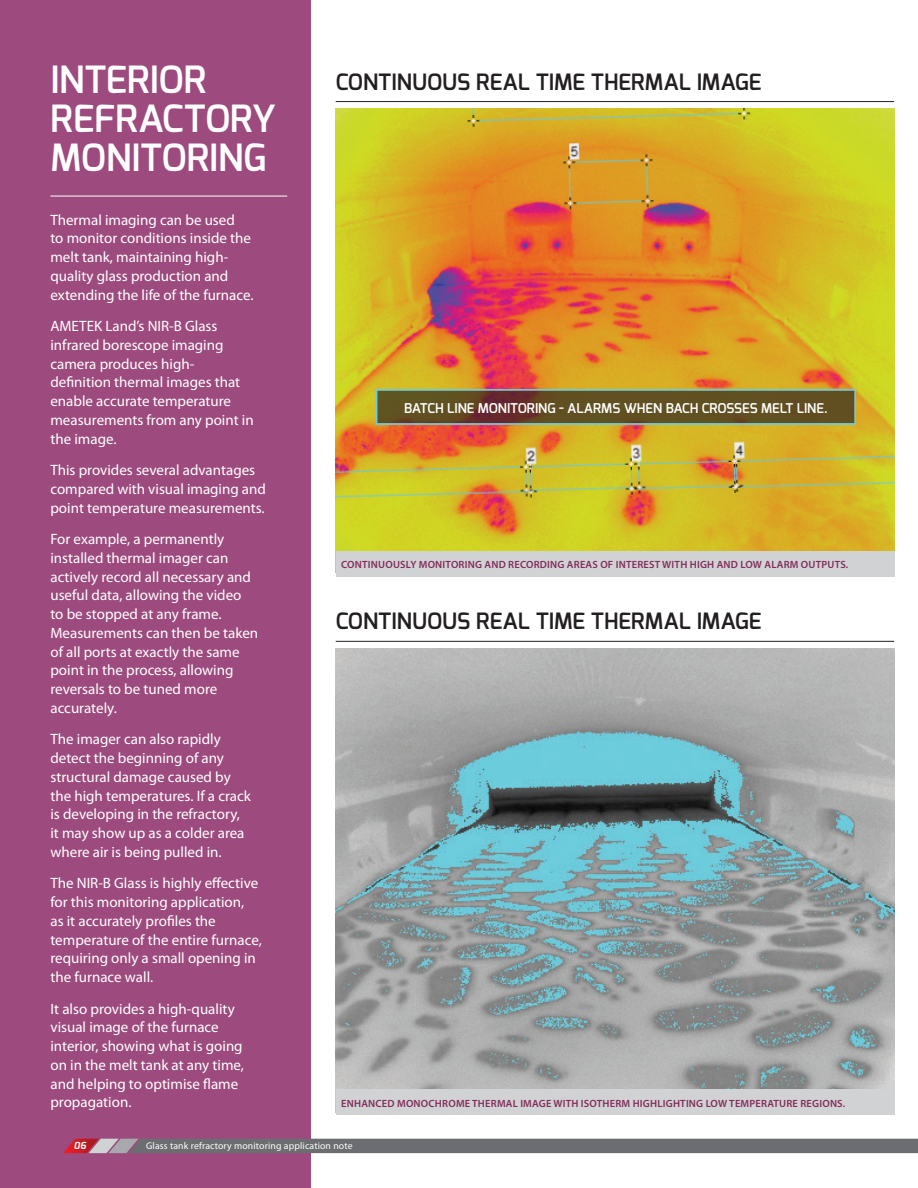
<style>
.page{position:relative;width:918px;height:1188px;background:#fff}
.page>*{position:absolute;margin:0;border:0;box-sizing:border-box;transform-origin:0 0}
.t1{font:600 37.5px/39px "Exo";color:#fff}
.t2{font:600 22.5px "Exo";color:#231f20}
.t3{font:15px/18.8px "Myriad Pro";color:#fff}
.t4{font:600 13.5px "Exo";color:#fff}
.t5{font:600 10.5px "Myriad Pro";letter-spacing:.02em;color:#822d5c}
.t6{font:9.75px "Myriad Pro";letter-spacing:.015em;color:#fff}
.t7{font:italic 700 9.75px "Exo";color:#fff}
</style>
<div class="page">
<img style="left:336px;top:109px;width:558px;height:442px">
<img style="left:336px;top:649px;width:558px;height:440px">
<div style="left:0;top:0;width:310px;height:1188px;background:#9d4b7e"></div>
<svg style="left:63px;top:1139px;width:855px;height:14px;background:#726d71"></svg>
<hr style="left:50px;top:196px;width:237px;height:1px;background:#fff">
<div style="left:336px;top:551px;width:558px;height:25px;background:#d1d2d4"></div>
<div style="left:336px;top:1089px;width:558px;height:26px;background:#d1d2d4"></div>
<hr style="left:336px;top:101px;width:558px;height:1px;background:#231f20">
<svg style="left:379px;top:392px;width:474px;height:30px;background:#614a22"></svg>
<div style="left:376px;top:389px;width:480px;height:36px;border:2px solid #6dccdb"></div>
<hr style="left:336px;top:641px;width:558px;height:1px;background:#231f20">
<h1 class="t1" style="left:50px;top:60px;width:227px">INTERIOR<br>REFRACTORY<br>MONITORING</h1>
<p class="t3" style="left:50px;top:210px;width:205px">Thermal imaging can be used<br>to monitor conditions inside the melt tank, maintaining high&shy;quality glass production and extending the life of the furnace.</p>
<p class="t3" style="left:50px;top:317px;width:205px">AMETEK Land’s NIR-B Glass infrared borescope imaging camera produces high&shy;definition thermal images that enable accurate temperature measurements from any point in the image.</p>
<p class="t3" style="left:50px;top:461px;width:217px">This provides several advantages compared with visual imaging and point temperature measurements.</p>
<p class="t3" style="left:50px;top:530px;width:209px">For example, a permanently installed thermal imager can actively record all necessary and useful data, allowing the video to be stopped at any frame.<br>Measurements can then be taken of all ports at exactly the same point in the process, allowing reversals to be tuned more accurately.</p>
<p class="t3" style="left:50px;top:730px;width:202px">The imager can also rapidly detect the beginning of any structural damage caused by the high temperatures. If a crack is developing in the refractory, it may show up as a colder area where air is being pulled in.</p>
<p class="t3" style="left:50px;top:874px;width:213px">The NIR-B Glass is highly effective for this monitoring application,<br>as it accurately profiles the temperature of the entire furnace, requiring only a small opening in the furnace wall.</p>
<p class="t3" style="left:50px;top:999px;width:195px">It also provides a high-quality visual image of the furnace interior, showing what is going on in the melt tank at any time, and helping to optimise flame propagation.</p>
<h2 class="t2" style="left:336px;top:67px;width:427px">CONTINUOUS REAL TIME THERMAL IMAGE</h2>
<p class="t4" style="left:404px;top:399px;width:425px">BATCH LINE MONITORING - ALARMS WHEN BACH CROSSES MELT LINE.</p>
<p class="t5" style="left:341px;top:558px;width:509px">CONTINUOUSLY MONITORING AND RECORDING AREAS OF INTEREST WITH HIGH AND LOW ALARM OUTPUTS.</p>
<h2 class="t2" style="left:336px;top:607px;width:427px">CONTINUOUS REAL TIME THERMAL IMAGE</h2>
<p class="t5" style="left:341px;top:1096px;width:506px">ENHANCED MONOCHROME THERMAL IMAGE WITH ISOTHERM HIGHLIGHTING LOW TEMPERATURE REGIONS.</p>
<p class="t7" style="left:74px;top:1139px;width:14px">06</p>
<p class="t6" style="left:146px;top:1140px;width:208px">Glass tank refractory monitoring application note</p>
</div>
